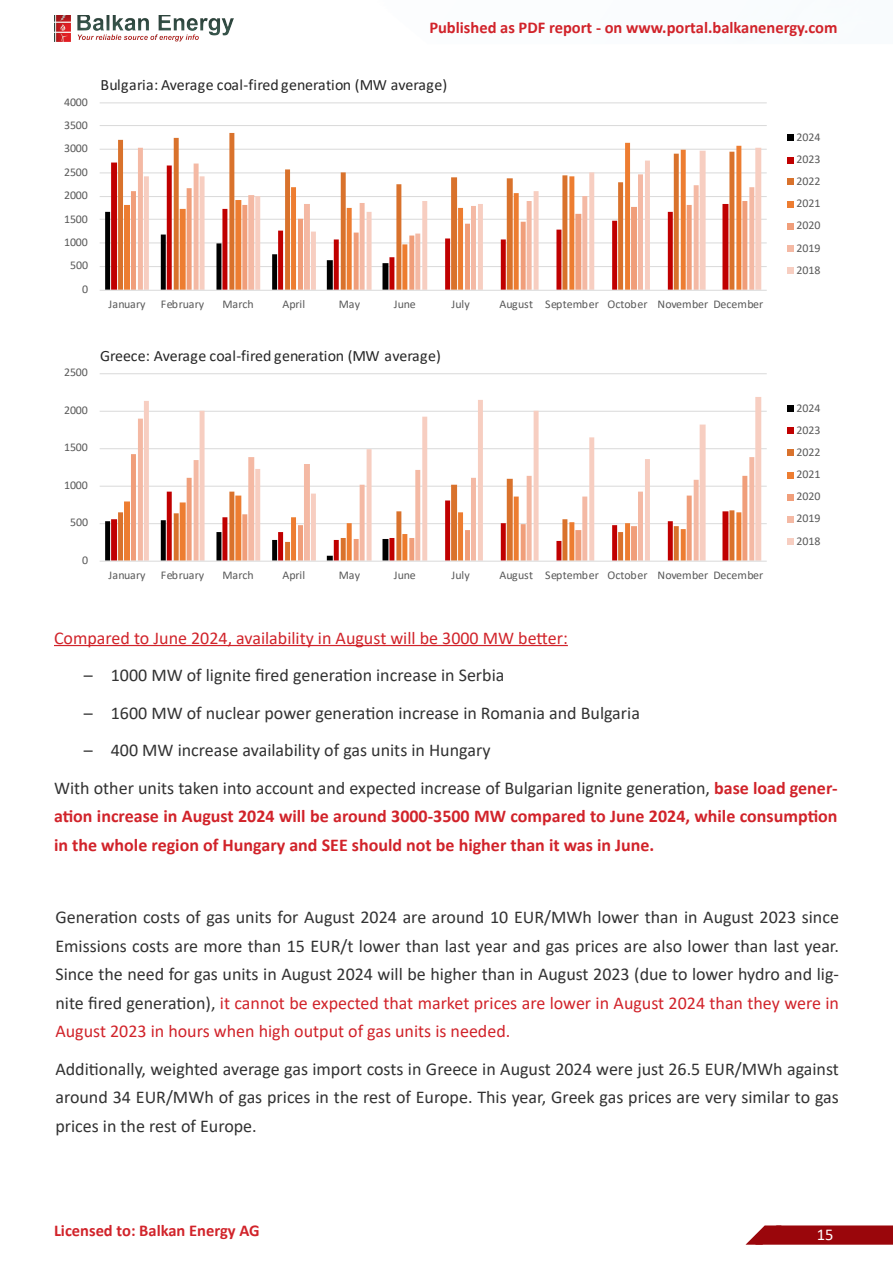
<style>
.page{position:relative;width:893px;height:1263px;background:#fff}
.page>*{position:absolute;margin:0;border:0;box-sizing:border-box;transform-origin:0 0}
.t1{font:18px/28.5px "Calibri";color:#323232;text-align:justify}
.t2{font:700 18px/28.5px "Calibri";color:#d1232a;text-align:justify}
.t3{font:18px "Calibri";color:#d1232a}
.t4{font:700 16.5px "Calibri";color:#d1232a}
.t5{font:16.5px "Calibri";color:#fff}
.t6{font:15.75px "Calibri";color:#262626}
.t7{font:11.85px/22.2px "Calibri";letter-spacing:-.005em;color:#595959;text-align:justify}
.s1{font-weight:400;color:#323232}
.s2{color:#d1232a}
</style>
<div class="page">
<svg style="left:745px;top:1225px;width:148px;height:20px;background:#a41f24"></svg>
<div style="left:53px;top:15px;width:181px;height:36px;background:#231f20;opacity:.4"></div>
<hr style="left:100px;top:266px;width:667px;height:1px;background:#d9d9d9">
<hr style="left:100px;top:242px;width:667px;height:1px;background:#d9d9d9">
<hr style="left:100px;top:219px;width:667px;height:1px;background:#d9d9d9">
<hr style="left:100px;top:196px;width:667px;height:1px;background:#d9d9d9">
<hr style="left:100px;top:172px;width:667px;height:1px;background:#d9d9d9">
<hr style="left:100px;top:149px;width:667px;height:1px;background:#d9d9d9">
<hr style="left:100px;top:125px;width:667px;height:1px;background:#d9d9d9">
<hr style="left:100px;top:102px;width:667px;height:1px;background:#d9d9d9">
<svg style="left:105px;top:212px;width:6px;height:78px"></svg>
<svg style="left:118px;top:133px;width:512px;height:157px"></svg>
<svg style="left:124px;top:143px;width:617px;height:147px"></svg>
<svg style="left:144px;top:148px;width:617px;height:142px"></svg>
<hr style="left:100px;top:290px;width:667px;height:1px;background:#d9d9d9">
<div style="left:787px;top:134px;width:7px;height:7px;background:#000"></div>
<div style="left:787px;top:157px;width:7px;height:7px;background:#c00000"></div>
<div style="left:787px;top:178px;width:7px;height:7px;background:#d9722c"></div>
<div style="left:787px;top:201px;width:7px;height:7px;background:#ed7d31"></div>
<div style="left:787px;top:223px;width:7px;height:7px;background:#f09e7a"></div>
<div style="left:787px;top:245px;width:7px;height:7px;background:#f4b9a4"></div>
<div style="left:787px;top:267px;width:7px;height:7px;background:#f7cec1"></div>
<hr style="left:100px;top:523px;width:667px;height:1px;background:#d9d9d9">
<hr style="left:100px;top:486px;width:667px;height:1px;background:#d9d9d9">
<hr style="left:100px;top:448px;width:667px;height:1px;background:#d9d9d9">
<hr style="left:100px;top:411px;width:667px;height:1px;background:#d9d9d9">
<hr style="left:100px;top:373px;width:667px;height:1px;background:#d9d9d9">
<svg style="left:105px;top:501px;width:26px;height:60px"></svg>
<svg style="left:144px;top:397px;width:617px;height:164px"></svg>
<hr style="left:100px;top:561px;width:667px;height:1px;background:#d9d9d9">
<div style="left:787px;top:405px;width:7px;height:7px;background:#000"></div>
<div style="left:787px;top:427px;width:7px;height:7px;background:#c00000"></div>
<div style="left:787px;top:449px;width:7px;height:7px;background:#d9722c"></div>
<div style="left:787px;top:472px;width:7px;height:7px;background:#ed7d31"></div>
<div style="left:787px;top:494px;width:7px;height:6px;background:#f09e7a"></div>
<div style="left:787px;top:516px;width:7px;height:7px;background:#f4b9a4"></div>
<div style="left:787px;top:538px;width:7px;height:7px;background:#f7cec1"></div>
<hr style="left:54px;top:645px;width:514px;height:1px;background:#d1232a">
<p class="t4" style="left:429px;top:15px;width:410px">Published as PDF report - on www.portal.balkanenergy.com</p>
<p class="t7" style="left:64px;top:90px;width:25px">4000</p>
<p class="t7" style="left:64px;top:114px;width:25px">3500</p>
<p class="t7" style="left:64px;top:137px;width:25px">3000</p>
<p class="t7" style="left:64px;top:160px;width:25px">2500</p>
<p class="t7" style="left:64px;top:184px;width:25px">2000</p>
<p class="t7" style="left:64px;top:207px;width:25px">1500</p>
<p class="t7" style="left:64px;top:231px;width:25px">1000</p>
<p class="t7" style="left:70px;top:254px;width:19px">500</p>
<p class="t7" style="left:82px;top:277px;width:8px">0</p>
<p class="t6" style="left:100px;top:73px;width:348px">Bulgaria: Average coal-fired generation (MW average)</p>
<p class="t7" style="left:108px;top:293px;width:39px">January</p>
<p class="t7" style="left:161px;top:293px;width:45px">February</p>
<p class="t7" style="left:223px;top:293px;width:33px">March</p>
<p class="t7" style="left:282px;top:293px;width:24px">April</p>
<p class="t7" style="left:339px;top:293px;width:23px">May</p>
<p class="t7" style="left:394px;top:293px;width:23px">June</p>
<p class="t7" style="left:452px;top:293px;width:20px">July</p>
<p class="t7" style="left:499px;top:293px;width:266px">August September October November December</p>
<p class="t7" style="left:64px;top:361px;width:25px">2500</p>
<p class="t7" style="left:64px;top:399px;width:25px">2000</p>
<p class="t7" style="left:64px;top:436px;width:25px">1500</p>
<p class="t7" style="left:64px;top:473px;width:25px">1000</p>
<p class="t7" style="left:70px;top:511px;width:19px">500</p>
<p class="t7" style="left:82px;top:548px;width:8px">0</p>
<p class="t6" style="left:100px;top:344px;width:342px">Greece: Average coal-fired generation (MW average)</p>
<p class="t7" style="left:108px;top:564px;width:39px">January</p>
<p class="t7" style="left:161px;top:564px;width:45px">February</p>
<p class="t7" style="left:223px;top:564px;width:33px">March</p>
<p class="t7" style="left:282px;top:564px;width:24px">April</p>
<p class="t7" style="left:339px;top:564px;width:23px">May</p>
<p class="t7" style="left:394px;top:564px;width:23px">June</p>
<p class="t7" style="left:452px;top:564px;width:20px">July</p>
<p class="t7" style="left:499px;top:564px;width:266px">August September October November December</p>
<p class="t7" style="left:797px;top:125px;width:25px">2024<br>2023<br>2022<br>2021<br>2020<br>2019<br>2018</p>
<p class="t7" style="left:797px;top:396px;width:25px">2024<br>2023<br>2022<br>2021<br>2020<br>2019<br>2018</p>
<p class="t3" style="left:54px;top:625px;width:515px">Compared to June 2024, availability in August will be 3000 MW better:</p>
<p class="t1" style="left:84px;top:660px;width:422px">– 1000 MW of lignite fired generation increase in Serbia</p>
<p class="t1" style="left:84px;top:698px;width:558px">– 1600 MW of nuclear power generation increase in Romania and Bulgaria</p>
<p class="t1" style="left:84px;top:735px;width:408px">– 400 MW increase availability of gas units in Hungary</p>
<p class="t2" style="left:54px;top:773px;width:785px"><span class="s1">With other units taken into account and expected increase of Bulgarian lignite generation,</span> base load gener&shy;ation increase in August 2024 will be around 3000-3500 MW compared to June 2024, while consumption in the whole region of Hungary and SEE should not be higher than it was in June.</p>
<p class="t1" style="left:55px;top:902px;width:785px">Generation costs of gas units for August 2024 are around 10 EUR/MWh lower than in August 2023 since Emissions costs are more than 15 EUR/t lower than last year and gas prices are also lower than last year.<br>Since the need for gas units in August 2024 will be higher than in August 2023 (due to lower hydro and lig&shy;nite fired generation), <span class="s2">it cannot be expected that market prices are lower in August 2024 than they were in August 2023 in hours when high output of gas units is needed.</span></p>
<p class="t1" style="left:55px;top:1054px;width:785px">Additionally, weighted average gas import costs in Greece in August 2024 were just 26.5 EUR/MWh against around 34 EUR/MWh of gas prices in the rest of Europe. This year, Greek gas prices are very similar to gas prices in the rest of Europe.</p>
<p class="t4" style="left:54px;top:1219px;width:207px">Licensed to: Balkan Energy AG</p>
<p class="t5" style="left:817px;top:1223px;width:18px">15</p>
</div>
